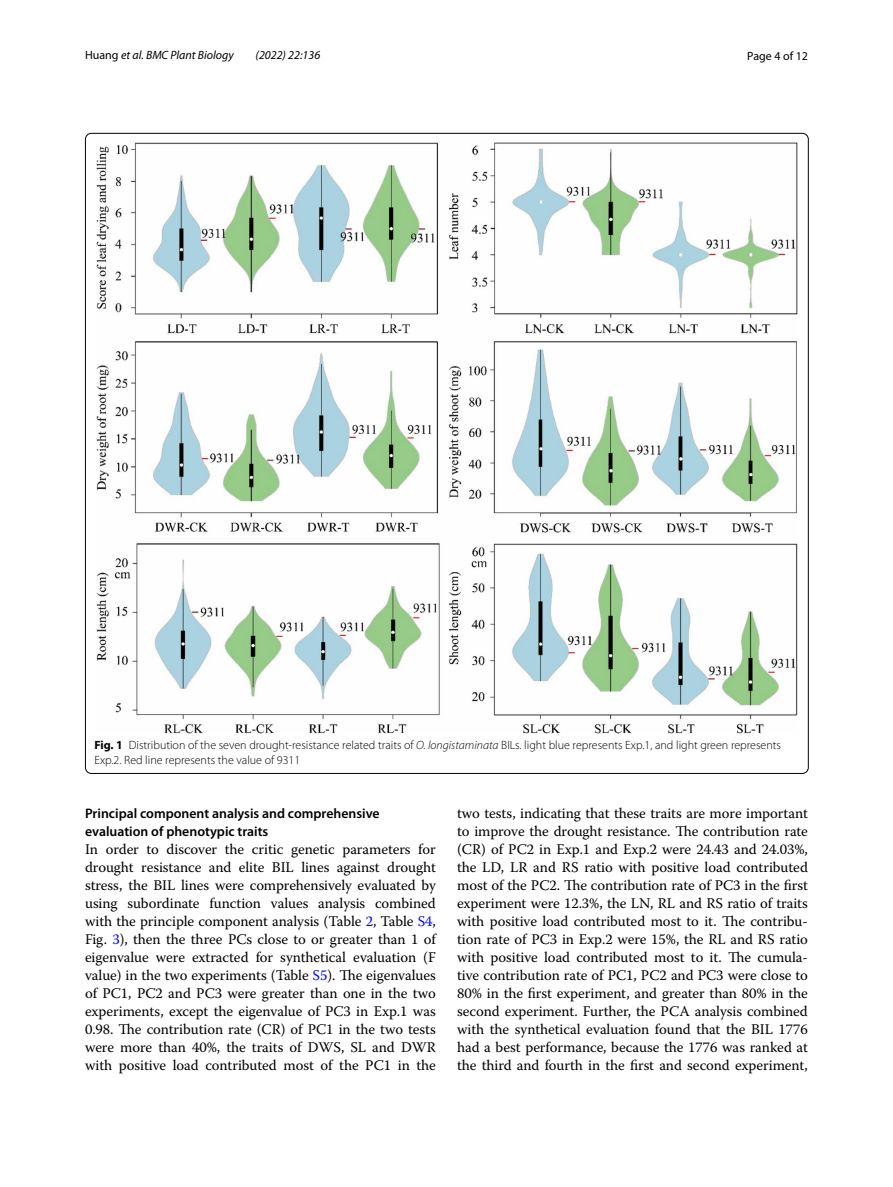
<style>
.page{position:relative;width:893px;height:1187px;background:#fff}
.page>*{position:absolute;margin:0;border:0;box-sizing:border-box;transform-origin:0 0}
.t1{font:14.7px/18px "Warnock Pro";letter-spacing:-.005em;color:#000;text-align:justify}
.t2{font:600 13.8px/18px "Myriad Pro";color:#000}
.t3{font:300 12px/15px "Myriad Pro";color:#000}
.t4{font:italic 12px "Myriad Pro";color:#000}
.t5{font:12px "Myriad Pro";color:#000}
.s1{font-style:normal}
.s2{font-weight:700}
.s3{font-style:italic}
.s4{color:#00f}
</style>
<div class="page">
<img style="left:97px;top:142px;width:700px;height:592px">
<p class="t4" style="left:85px;top:48px;width:150px"><span class="s1">Huang</span> et al. BMC Plant Biology</p>
<p class="t4" style="left:256px;top:48px;width:66px">(2022) 22:136</p>
<p class="t5" style="left:747px;top:48px;width:62px">Page 4 of 12</p>
<p class="t3" style="left:94px;top:737px;width:688px"><span class="s2">Fig. 1</span> Distribution of the seven drought-resistance related traits of <span class="s3">O. longistaminata</span> BILs. light blue represents Exp.1, and light green represents<br>Exp.2. Red line represents the value of 9311</p>
<p class="t2" style="left:85px;top:803px;width:296px">Principal component analysis and comprehensive evaluation of phenotypic traits</p>
<p class="t1" style="left:85px;top:839px;width:352px">In order to discover the critic genetic parameters for drought resistance and elite BIL lines against drought stress, the BIL lines were comprehensively evaluated by using subordinate function values analysis combined with the principle component analysis (Table <span class="s4">2</span>, Table <span class="s4">S4</span>, Fig. <span class="s4">3</span>), then the three PCs close to or greater than 1 of eigenvalue were extracted for synthetical evaluation (F value) in the two experiments (Table <span class="s4">S5</span>). The eigenvalues of PC1, PC2 and PC3 were greater than one in the two experiments, except the eigenvalue of PC3 in Exp.1 was 0.98. The contribution rate (CR) of PC1 in the two tests were more than 40%, the traits of DWS, SL and DWR with positive load contributed most of the PC1 in the</p>
<p class="t1" style="left:457px;top:804px;width:352px">two tests, indicating that these traits are more important to improve the drought resistance. The contribution rate (CR) of PC2 in Exp.1 and Exp.2 were 24.43 and 24.03%, the LD, LR and RS ratio with positive load contributed most of the PC2. The contribution rate of PC3 in the first experiment were 12.3%, the LN, RL and RS ratio of traits with positive load contributed most to it. The contribu&shy;tion rate of PC3 in Exp.2 were 15%, the RL and RS ratio with positive load contributed most to it. The cumula&shy;tive contribution rate of PC1, PC2 and PC3 were close to 80% in the first experiment, and greater than 80% in the second experiment. Further, the PCA analysis combined with the synthetical evaluation found that the BIL 1776 had a best performance, because the 1776 was ranked at the third and fourth in the first and second experiment,</p>
</div>
